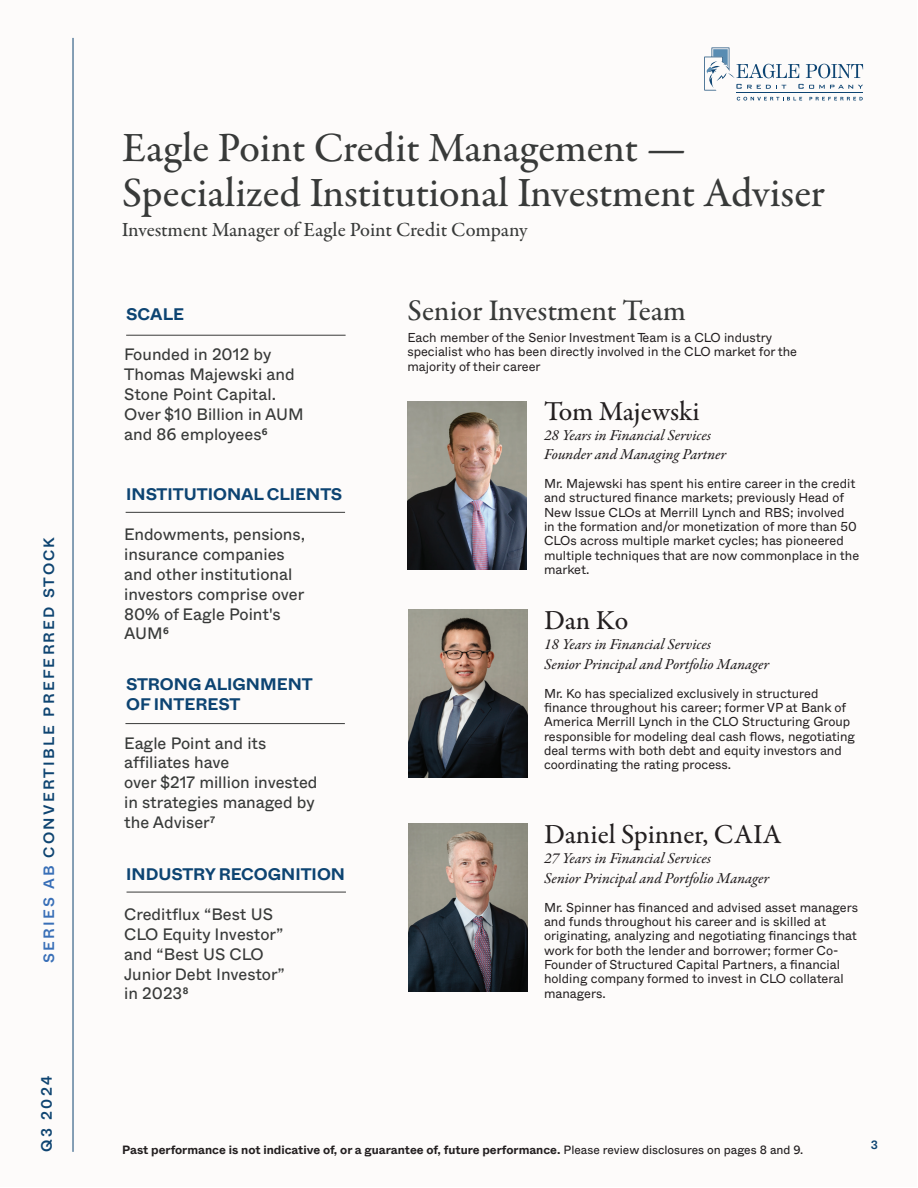
<style>
.page{position:relative;width:918px;height:1188px;background:#fff}
.page>*{position:absolute;margin:0;border:0;box-sizing:border-box;transform-origin:0 0}
.t1{font:500 42px/44.4px "Garamond Premr Pro";letter-spacing:-.005em;color:#383a39}
.t2{font:500 30.15px "Garamond Premr Pro";letter-spacing:-.005em;color:#383a39}
.t3{font:500 27.75px "Garamond Premr Pro";color:#231f20}
.t4{font:500 20.25px "Garamond Premr Pro";letter-spacing:-.005em;color:#383a39}
.t5{font:700 16.8px/20.1px "Whyte";color:#0d4472}
.t6{font:16.5px/19.8px "Whyte";color:#383a39}
.t7{font:15.3px/19.8px "Garamond Premr Pro Med It";color:#231f20}
.t8{font:500 15px "Whyte";letter-spacing:.15em;color:#0e4471}
.t9{font:12.9px/14.4px "Whyte";color:#231f20}
.t10{font:700 12px "Whyte";color:#231f20}
.t11{font:500 12px "Whyte";color:#0d4472}
.s1{color:#396fb7}
.s2{font-weight:400}
</style>
<div class="page">
<div style="left:0;top:0;width:916px;height:1186px;background:#fdfbfa"></div>
<hr style="left:73px;top:38px;width:1px;height:1114px;background:#0e4471">
<svg style="left:704px;top:48px;width:159px;height:43px"></svg>
<svg style="left:737px;top:97px;width:65px;height:4px"></svg>
<svg style="left:809px;top:97px;width:54px;height:3px"></svg>
<hr style="left:736px;top:93px;width:127px;height:1px;background:#0d4472">
<hr style="left:126px;top:335px;width:220px;height:1px;background:#393a39">
<hr style="left:126px;top:512px;width:219px;height:1px;background:#393a39">
<hr style="left:127px;top:892px;width:219px;height:1px;background:#393a39">
<hr style="left:125px;top:723px;width:220px;height:1px;background:#393a39">
<img style="left:407px;top:401px;width:120px;height:168px">
<img style="left:408px;top:609px;width:120px;height:169px">
<img style="left:408px;top:823px;width:120px;height:169px">
<p class="t8" style="left:37px;top:963px;width:427px;rotate:-90deg"><span class="s1">SERIES AB</span> CONVERTIBLE PREFERRED STOCK</p>
<p class="t8" style="left:35px;top:1152px;width:78px;rotate:-90deg">Q3 2024</p>
<h1 class="t1" style="left:122px;top:127px;width:704px">Eagle Point Credit Management —<br>Specialized Institutional Investment Adviser</h1>
<h3 class="t4" style="left:122px;top:217px;width:407px">Investment Manager of Eagle Point Credit Company</h3>
<h3 class="t5" style="left:126px;top:303px;width:59px">SCALE</h3>
<p class="t6" style="left:124px;top:344px;width:181px">Founded in 2012 by<br>Thomas Majewski and<br>Stone Point Capital.<br>Over $10 Billion in AUM and 86 employees6</p>
<h3 class="t5" style="left:126px;top:483px;width:218px">INSTITUTIONAL CLIENTS</h3>
<p class="t6" style="left:124px;top:524px;width:183px">Endowments, pensions, insurance companies and other institutional investors comprise over<br>80% of Eagle Point's<br>AUM6</p>
<h3 class="t5" style="left:126px;top:673px;width:188px">STRONG ALIGNMENT<br>OF INTEREST</h3>
<p class="t6" style="left:124px;top:732px;width:195px">Eagle Point and its affiliates have<br>over $217 million invested in strategies managed by the Adviser7</p>
<h3 class="t5" style="left:126px;top:863px;width:220px">INDUSTRY RECOGNITION</h3>
<p class="t6" style="left:124px;top:904px;width:162px">Creditflux “Best US<br>CLO Equity Investor” and “Best US CLO<br>Junior Debt Investor” in 20238</p>
<h2 class="t2" style="left:407px;top:292px;width:280px">Senior Investment Team</h2>
<p class="t9" style="left:407px;top:330px;width:391px">Each member of the Senior Investment Team is a CLO industry specialist who has been directly involved in the CLO market for the majority of their career</p>
<h3 class="t3" style="left:544px;top:394px;width:157px">Tom Majewski</h3>
<p class="t7" style="left:544px;top:426px;width:184px">28 Years in Financial Services<br>Founder and Managing Partner</p>
<p class="t9" style="left:544px;top:476px;width:317px">Mr. Majewski has spent his entire career in the credit and structured finance markets; previously Head of New Issue CLOs at Merrill Lynch and RBS; involved<br>in the formation and/or monetization of more than 50<br>CLOs across multiple market cycles; has pioneered multiple techniques that are now commonplace in the market.</p>
<h3 class="t3" style="left:544px;top:604px;width:86px">Dan Ko</h3>
<p class="t7" style="left:544px;top:635px;width:227px">18 Years in Financial Services<br>Senior Principal and Portfolio Manager</p>
<p class="t9" style="left:544px;top:685px;width:313px">Mr. Ko has specialized exclusively in structured finance throughout his career; former VP at Bank of America Merrill Lynch in the CLO Structuring Group responsible for modeling deal cash flows, negotiating deal terms with both debt and equity investors and coordinating the rating process.</p>
<h3 class="t3" style="left:544px;top:818px;width:239px">Daniel Spinner, CAIA</h3>
<p class="t7" style="left:544px;top:849px;width:227px">27 Years in Financial Services<br>Senior Principal and Portfolio Manager</p>
<p class="t9" style="left:544px;top:899px;width:315px">Mr. Spinner has financed and advised asset managers and funds throughout his career and is skilled at originating, analyzing and negotiating financings that work for both the lender and borrower; former Co-Founder of Structured Capital Partners, a financial holding company formed to invest in CLO collateral managers.</p>
<p class="t10" style="left:122px;top:1141px;width:683px">Past performance is not indicative of, or a guarantee of, future performance. <span class="s2">Please review disclosures on pages 8 and 9.</span></p>
<p class="t11" style="left:871px;top:1136px;width:9px">3</p>
</div>
